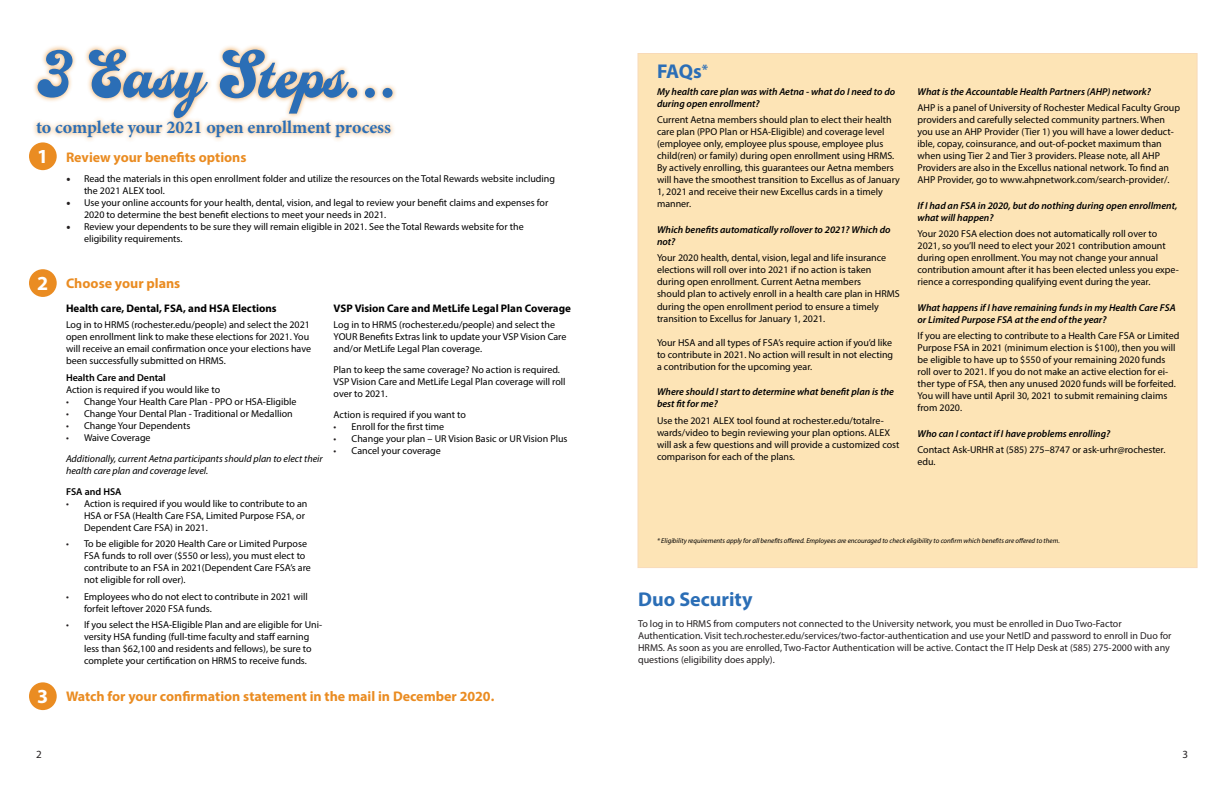
<style>
.page{position:relative;width:1224px;height:792px;background:#fff}
.page>*{position:absolute;margin:0;border:0;box-sizing:border-box;transform-origin:0 0}
.t1{font:700 72px "Casey";color:#2b6eb6}
.Big_Blue_Header{font:700 20px "Myriad Pro";color:#2b6eb6}
.t2{font:700 20px "Myriad Pro";color:#fff}
.t3{font:700 18px "Minion Pro";color:#2b6eb6}
.t4{font:700 14px "Myriad Pro";color:#ea8c22}
.Text{font:700 11px "Myriad Pro";color:#000}
.t5{font:11px "Myriad Pro";color:#231f20}
.Text-2{font:10px/12px "Myriad Pro";color:#000}
.t6{font:italic 600 10px/12px "Myriad Pro";color:#000}
.Text-3{font:10px/12px "Myriad Pro";color:#231f20}
.Text-4{font:italic 10px/12px "Myriad Pro";color:#000}
.t7{font:600 10px "Myriad Pro";color:#000}
.t8{font:italic 7px "Myriad Pro";color:#000}
.s1{font-family:"Minion Pro";font-size:12px;color:#231f20}
.s2{color:#231f20}
</style>
<div class="page">
<div style="left:638px;top:53px;width:560px;height:515px;background:#fde4b6"></div>
<div style="left:31px;top:44px;width:367px;height:99px;background:#ea8c22;opacity:.78"></div>
<div style="left:29px;top:142px;width:28px;height:28px;background:#ea8c22;border-radius:50%"></div>
<div style="left:29px;top:269px;width:28px;height:28px;background:#ea8c22;border-radius:50%"></div>
<div style="left:29px;top:682px;width:28px;height:28px;background:#ea8c22;border-radius:50%"></div>
<p class="t1" style="left:36px;top:34px;width:364px">3 Easy Steps...</p>
<p class="t3" style="left:36px;top:114px;width:356px">to complete your 2021 open enrollment process</p>
<p class="t4" style="left:66px;top:148px;width:182px">Review your benefits options</p>
<p class="t2" style="left:37px;top:143px;width:13px">1</p>
<p class="t2" style="left:37px;top:270px;width:13px">2</p>
<p class="t2" style="left:37px;top:683px;width:13px">3</p>
<p class="Text-2" style="left:84px;top:173px;width:473px;text-indent:-18px"><span class="s1">•</span> Read the materials in this open enrollment folder and utilize the resources on the Total Rewards website including the 2021 ALEX tool.</p>
<p class="Text-2" style="left:84px;top:197px;width:466px;text-indent:-18px"><span class="s1">•</span> Use your online accounts for your health, dental, vision, and legal to review your benefit claims and expenses for<br>2020 to determine the best benefit elections to meet your needs in 2021.</p>
<p class="Text-2" style="left:84px;top:221px;width:441px;text-indent:-18px"><span class="s1">•</span> Review your dependents to be sure they will remain eligible in 2021. See the Total Rewards website for the eligibility requirements.</p>
<p class="t4" style="left:66px;top:274px;width:116px">Choose your plans</p>
<p class="Text" style="left:66px;top:301px;width:212px">Health care, Dental, FSA, and HSA Elections</p>
<p class="Text-2" style="left:66px;top:319px;width:247px">Log in to HRMS (rochester.edu/people) and select the 2021 open enrollment link to make these elections for 2021. You will receive an email confirmation once your elections have been successfully submitted on HRMS.</p>
<p class="t7" style="left:66px;top:371px;width:101px">Health Care and Dental</p>
<p class="Text-2" style="left:66px;top:383px;width:156px">Action is required if you would like to</p>
<p class="Text-2" style="left:66px;top:395px;width:232px"><span class="s2">•</span> Change Your Health Care Plan - PPO or HSA-Eligible</p>
<p class="Text-2" style="left:66px;top:407px;width:228px"><span class="s2">•</span> Change Your Dental Plan - Traditional or Medallion</p>
<p class="Text-2" style="left:66px;top:419px;width:126px"><span class="s2">•</span> Change Your Dependents</p>
<p class="Text-2" style="left:66px;top:431px;width:86px"><span class="s2">•</span> Waive Coverage</p>
<p class="Text-4" style="left:66px;top:452px;width:258px">Additionally, current Aetna participants should plan to elect their health care plan and coverage level.</p>
<p class="t7" style="left:66px;top:485px;width:57px">FSA and HSA</p>
<p class="Text-2" style="left:84px;top:497px;width:225px;text-indent:-18px"><span class="s2">•</span> Action is required if you would like to contribute to an<br>HSA or FSA (Health Care FSA, Limited Purpose FSA, or<br>Dependent Care FSA) in 2021.</p>
<p class="Text-2" style="left:84px;top:538px;width:228px;text-indent:-18px"><span class="s2">•</span> To be eligible for 2020 Health Care or Limited Purpose FSA funds to roll over ($550 or less), you must elect to contribute to an FSA in 2021(Dependent Care FSA’s are not eligible for roll over).</p>
<p class="Text-2" style="left:84px;top:590px;width:225px;text-indent:-18px"><span class="s2">•</span> Employees who do not elect to contribute in 2021 will forfeit leftover 2020 FSA funds.</p>
<p class="Text-2" style="left:84px;top:619px;width:240px;text-indent:-18px"><span class="s2">•</span> If you select the HSA-Eligible Plan and are eligible for Uni&shy;versity HSA funding (full-time faculty and staff earning less than $62,100 and residents and fellows), be sure to complete your certification on HRMS to receive funds.</p>
<p class="Text" style="left:334px;top:301px;width:239px">VSP Vision Care and MetLife Legal Plan Coverage</p>
<p class="Text-2" style="left:334px;top:319px;width:234px">Log in to HRMS (rochester.edu/people) and select the<br>YOUR Benefits Extras link to update your VSP Vision Care and/or MetLife Legal Plan coverage.</p>
<p class="Text-2" style="left:334px;top:364px;width:234px">Plan to keep the same coverage? No action is required.<br>VSP Vision Care and MetLife Legal Plan coverage will roll over to 2021.</p>
<p class="Text-2" style="left:334px;top:409px;width:134px">Action is required if you want to</p>
<p class="Text-2" style="left:334px;top:421px;width:112px"><span class="s2">•</span> Enroll for the first time</p>
<p class="Text-2" style="left:334px;top:433px;width:235px"><span class="s2">•</span> Change your plan – UR Vision Basic or UR Vision Plus</p>
<p class="Text-2" style="left:334px;top:445px;width:109px"><span class="s2">•</span> Cancel your coverage</p>
<p class="t4" style="left:66px;top:688px;width:430px">Watch for your confirmation statement in the mail in December 2020.</p>
<p class="Big_Blue_Header" style="left:657px;top:58px;width:53px">FAQs<sup>*</sup></p>
<p class="t6" style="left:657px;top:85px;width:240px">My health care plan was with Aetna - what do I need to do during open enrollment?</p>
<p class="Text-2" style="left:657px;top:113px;width:245px">Current Aetna members should plan to elect their health care plan (PPO Plan or HSA-Eligible) and coverage level (employee only, employee plus spouse, employee plus child(ren) or family) during open enrollment using HRMS.<br>By actively enrolling, this guarantees our Aetna members will have the smoothest transition to Excellus as of January 1, 2021 and receive their new Excellus cards in a timely manner.</p>
<p class="t6" style="left:657px;top:223px;width:235px">Which benefits automatically rollover to 2021? Which do not?</p>
<p class="Text-2" style="left:657px;top:251px;width:231px">Your 2020 health, dental, vision, legal and life insurance elections will roll over into 2021 if no action is taken during open enrollment. Current Aetna members</p>
<p class="Text-2" style="left:657px;top:288px;width:244px">should plan to actively enroll in a health care plan in HRMS</p>
<p class="Text-2" style="left:657px;top:300px;width:223px">during the open enrollment period to ensure a timely</p>
<p class="Text-2" style="left:657px;top:312px;width:170px">transition to Excellus for January 1, 2021.</p>
<p class="Text-2" style="left:657px;top:336px;width:238px;text-align:justify">Your HSA and all types of FSA’s require action if you’d like to contribute in 2021. No action will result in not electing a contribution for the upcoming year.</p>
<p class="t6" style="left:657px;top:386px;width:239px">Where should I start to determine what benefit plan is the best fit for me?</p>
<p class="Text-2" style="left:657px;top:414px;width:244px">Use the 2021 ALEX tool found at rochester.edu/totalre&shy;wards/video to begin reviewing your plan options. ALEX will ask a few questions and will provide a customized cost comparison for each of the plans.</p>
<p class="t6" style="left:918px;top:85px;width:235px">What is the Accountable Health Partners (AHP) network?</p>
<p class="Text-2" style="left:918px;top:101px;width:264px">AHP is a panel of University of Rochester Medical Faculty Group providers and carefully selected community partners. When you use an AHP Provider (Tier 1) you will have a lower deduct&shy;ible, copay, coinsurance, and out-of-pocket maximum than when using Tier 2 and Tier 3 providers. Please note, all AHP Providers are also in the Excellus national network. To find an AHP Provider, go to www.ahpnetwork.com/search-provider/.</p>
<p class="t6" style="left:918px;top:199px;width:261px">If I had an FSA in 2020, but do nothing during open enrollment, what will happen?</p>
<p class="Text-2" style="left:918px;top:227px;width:263px">Your 2020 FSA election does not automatically roll over to 2021, so you’ll need to elect your 2021 contribution amount during open enrollment. You may not change your annual contribution amount after it has been elected unless you expe&shy;rience a corresponding qualifying event during the year.</p>
<p class="t6" style="left:918px;top:301px;width:260px">What happens if I have remaining funds in my Health Care FSA or Limited Purpose FSA at the end of the year?</p>
<p class="Text-2" style="left:918px;top:329px;width:263px">If you are electing to contribute to a Health Care FSA or Limited Purpose FSA in 2021 (minimum election is $100), then you will be eligible to have up to $550 of your remaining 2020 funds roll over to 2021. If you do not make an active election for ei&shy;ther type of FSA, then any unused 2020 funds will be forfeited.<br>You will have until April 30, 2021 to submit remaining claims from 2020.</p>
<p class="t6" style="left:918px;top:427px;width:194px">Who can I contact if I have problems enrolling?</p>
<p class="Text-2" style="left:918px;top:443px;width:249px">Contact Ask-URHR at (585) 275–8747 or ask-urhr@rochester. edu.</p>
<p class="t8" style="left:657px;top:537px;width:404px">* Eligibility requirements apply for all benefits offered. Employees are encouraged to check eligibility to confirm which benefits are offered to them.</p>
<p class="Big_Blue_Header" style="left:638px;top:586px;width:116px">Duo Security</p>
<p class="Text-3" style="left:638px;top:617px;width:535px">To log in to HRMS from computers not connected to the University network, you must be enrolled in Duo Two-Factor Authentication. Visit tech.rochester.edu/services/two-factor-authentication and use your NetID and password to enroll in Duo for HRMS. As soon as you are enrolled, Two-Factor Authentication will be active. Contact the IT Help Desk at (585) 275-2000 with any questions (eligibility does apply).</p>
<p class="t5" style="left:36px;top:748px;width:7px">2</p>
<p class="t5" style="left:1182px;top:748px;width:7px">3</p>
</div>
